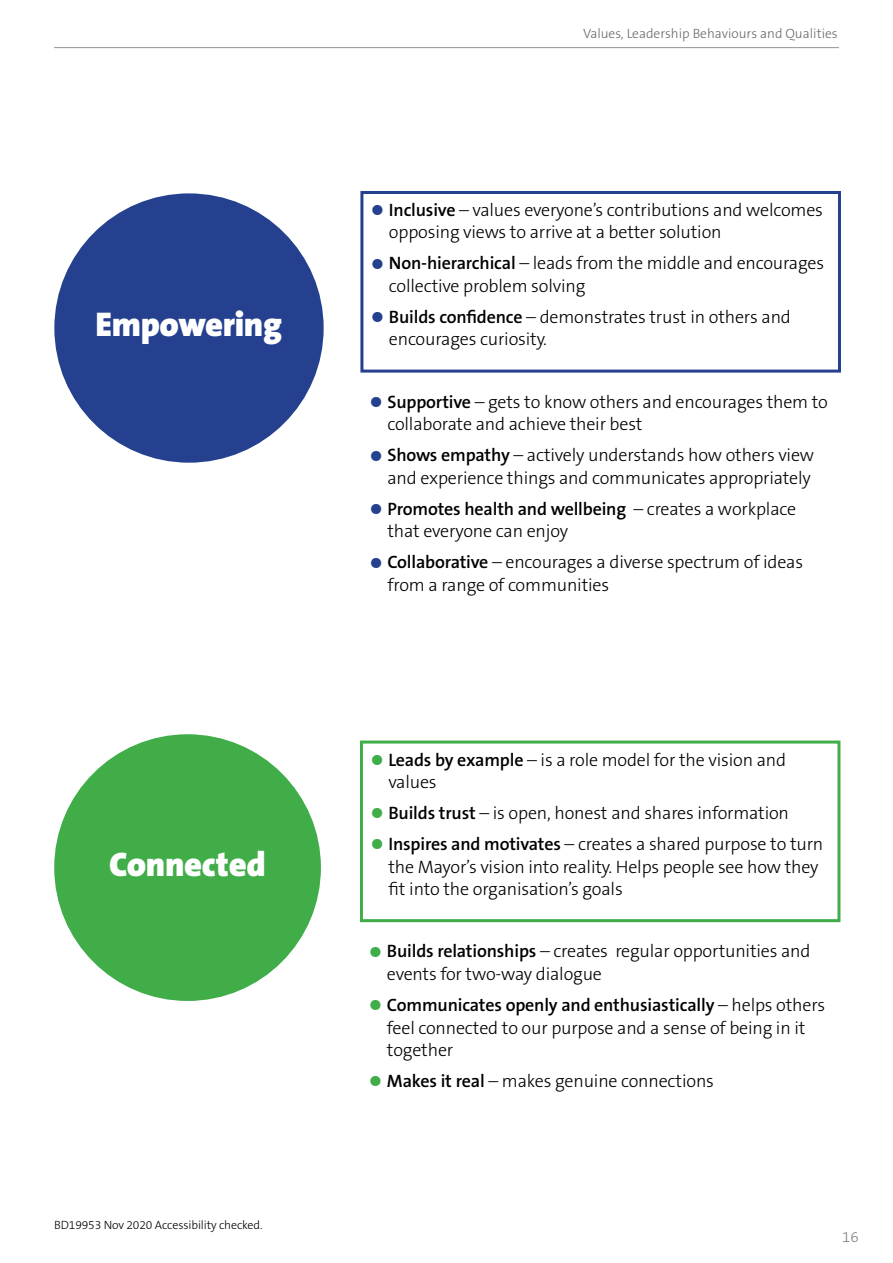
<style>
.page{position:relative;width:893px;height:1263px;background:#fff}
.page>*{position:absolute;margin:0;border:0;box-sizing:border-box;transform-origin:0 0}
.Sub-subs{font:900 34.5px "The Sans B9";letter-spacing:-.01em;color:#fff}
.t1{font:300 18px/22.5px "The Sans B3";letter-spacing:-.01em;color:#000}
.t2{font:300 15px "The Sans B3";color:#808284}
.t3{font:300 13.5px "The Sans B3";color:#696a6c}
.body{font:300 12px "The Sans B3";letter-spacing:-.01em;color:#000}
.s1{font-family:"The Sans B9";font-weight:900;font-size:27px;color:#24408f}
.s2{font-family:"The Sans B6";font-weight:600}
.s3{font-family:"The Sans B9";font-weight:900;font-size:27px;color:#40ad49}
</style>
<div class="page">
<hr style="left:54px;top:47px;width:785px;height:1px;background:#939598">
<div style="left:47px;top:727px;width:281px;height:281px;background:#40ad49;border-radius:50%"></div>
<div style="left:40px;top:720px;width:295px;height:295px;border:14px solid #fff;border-radius:50%"></div>
<div style="left:47px;top:186px;width:284px;height:284px;background:#24408f;border-radius:50%"></div>
<div style="left:40px;top:179px;width:298px;height:298px;border:14px solid #fff;border-radius:50%"></div>
<div style="left:360px;top:191px;width:481px;height:182px;border:3px solid #24408f"></div>
<div style="left:360px;top:740px;width:480px;height:182px;border:3px solid #40ad49"></div>
<h3 class="Sub-subs" style="left:96px;top:306px;width:188px">Empowering</h3>
<h3 class="Sub-subs" style="left:109px;top:846px;width:158px">Connected</h3>
<p class="body" style="left:54px;top:1219px;width:210px">BD19953 Nov 2020 Accessibility checked.</p>
<p class="t3" style="left:583px;top:26px;width:256px">Values, Leadership Behaviours and Qualities</p>
<p class="t1" style="left:389px;top:199px;width:436px;text-indent:-17px"><span class="s1">•</span> <span class="s2">Inclusive</span> – values everyone’s contributions and welcomes opposing views to arrive at a better solution</p>
<p class="t1" style="left:389px;top:253px;width:437px;text-indent:-17px"><span class="s1">•</span> <span class="s2">Non-hierarchical</span> – leads from the middle and encourages collective problem solving</p>
<p class="t1" style="left:389px;top:306px;width:403px;text-indent:-17px"><span class="s1">•</span> <span class="s2">Builds confidence</span> – demonstrates trust in others and encourages curiosity.</p>
<p class="t1" style="left:387px;top:391px;width:442px;text-indent:-17px"><span class="s1">•</span> <span class="s2">Supportive</span> – gets to know others and encourages them to collaborate and achieve their best</p>
<p class="t1" style="left:370px;top:445px;width:445px;text-align:right"><span class="s1">•</span> <span class="s2">Shows empathy</span> – actively understands how others view and experience things and communicates appropriately</p>
<p class="t1" style="left:387px;top:498px;width:410px;text-indent:-17px"><span class="s1">•</span> <span class="s2">Promotes health and wellbeing</span> – creates a workplace that everyone can enjoy</p>
<p class="t1" style="left:387px;top:552px;width:417px;text-indent:-17px"><span class="s1">•</span> <span class="s2">Collaborative</span> – encourages a diverse spectrum of ideas from a range of communities</p>
<p class="t1" style="left:388px;top:749px;width:399px;text-indent:-17px"><span class="s3">•</span> <span class="s2">Leads by example</span> – is a role model for the vision and values</p>
<p class="t1" style="left:371px;top:802px;width:419px"><span class="s3">•</span> <span class="s2">Builds trust</span> – is open, honest and shares information</p>
<p class="t1" style="left:388px;top:833px;width:436px;text-indent:-17px"><span class="s3">•</span> <span class="s2">Inspires and motivates</span> – creates a shared purpose to turn the Mayor’s vision into reality. Helps people see how they fit into the organisation’s goals</p>
<p class="t1" style="left:387px;top:941px;width:425px;text-indent:-17px"><span class="s3">•</span> <span class="s2">Builds relationships</span> – creates regular opportunities and events for two-way dialogue</p>
<p class="t1" style="left:387px;top:994px;width:440px;text-indent:-17px"><span class="s3">•</span> <span class="s2">Communicates openly and enthusiastically</span> – helps others feel connected to our purpose and a sense of being in it together</p>
<p class="t1" style="left:370px;top:1070px;width:346px"><span class="s3">•</span> <span class="s2">Makes it real</span> – makes genuine connections</p>
<p class="t2" style="left:842px;top:1229px;width:18px">16</p>
</div>
